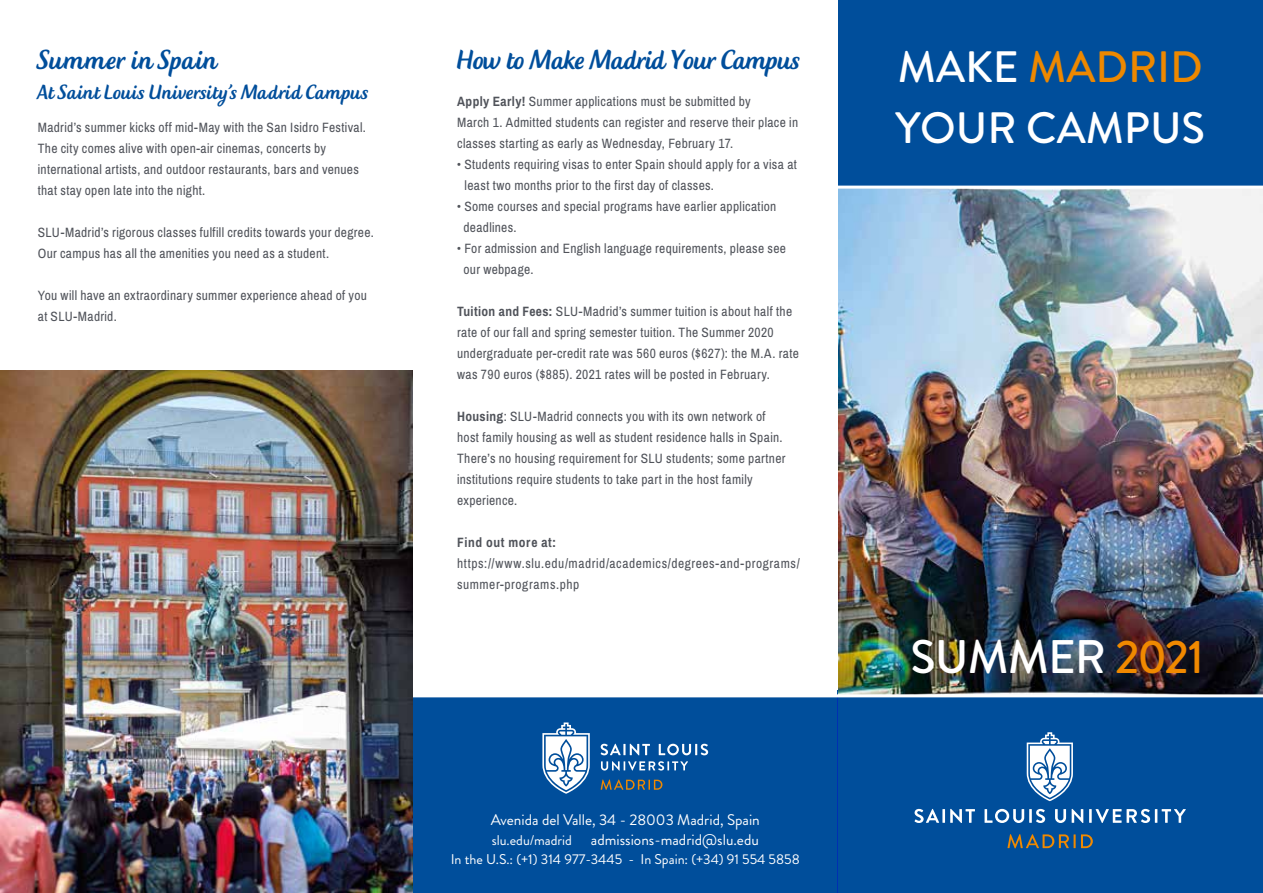
<style>
.page{position:relative;width:1263px;height:893px;background:#fff}
.page>*{position:absolute;margin:0;border:0;box-sizing:border-box;transform-origin:0 0}
.t1{font:500 47.1px "Brandon Grotesque";letter-spacing:-.02em;color:#fff}
.t2{font:500 43.8px/61.5px "Brandon Grotesque";color:#fff}
.t3{font:36px "Creamy Script";letter-spacing:-.01em;color:#004e9b}
.t4{font:36px "Creamy Script";letter-spacing:.03em;color:#004e9b}
.t5{font:27px "Creamy Script";letter-spacing:.03em;color:#004e9b}
.t6{font:15.45px/19.5px "Brandon Grotesque";color:#fff}
.t7{font:14.1px "Brandon Grotesque";color:#fff}
.t8{font:13.5px/21px "Archivo Narrow";letter-spacing:.025em;color:#50535a}
.t9{font:13.5px/21px "Archivo Narrow";letter-spacing:.045em;color:#50535a}
.t10{font:700 13.5px "Archivo Narrow";letter-spacing:.045em;color:#50535a}
.s1{font-weight:700}
.s2{font-size:14.1px}
.s3{color:#ed8800}
.s4{color:#f08900}
</style>
<div class="page">
<div style="left:838px;top:691px;width:425px;height:202px;background:#004e9b"></div>
<div style="left:838px;top:0;width:425px;height:187px;background:#004e9b"></div>
<img style="left:838px;top:189px;width:425px;height:505px">
<div style="left:413px;top:696px;width:425px;height:197px;background:#004e9b"></div>
<svg style="left:914px;top:809px;width:272px;height:14px"></svg>
<svg style="left:1007px;top:834px;width:62px;height:14px"></svg>
<hr style="left:1073px;top:834px;width:3px;height:14px;background:#f08900">
<svg style="left:1081px;top:834px;width:12px;height:14px"></svg>
<svg style="left:1027px;top:732px;width:46px;height:69px"></svg>
<hr style="left:837px;top:186px;width:426px;height:3px;background:#fff">
<hr style="left:413px;top:694px;width:850px;height:3px;background:#fff">
<img style="left:1px;top:371px;width:412px;height:522px">
<svg style="left:601px;top:779px;width:61px;height:11px"></svg>
<svg style="left:601px;top:744px;width:107px;height:26px"></svg>
<svg style="left:542px;top:722px;width:48px;height:72px"></svg>
<h3 class="t4" style="left:38px;top:43px;width:181px">Summer in Spain</h3>
<h3 class="t5" style="left:38px;top:79px;width:332px">At Saint Louis University’s Madrid Campus</h3>
<p class="t8" style="left:38px;top:117px;width:330px">Madrid’s summer kicks off mid-May with the San Isidro Festival.<br>The city comes alive with open-air cinemas, concerts by international artists, and outdoor restaurants, bars and venues that stay open late into the night.</p>
<p class="t8" style="left:38px;top:222px;width:337px">SLU-Madrid’s rigorous classes fulfill credits towards your degree.<br>Our campus has all the amenities you need as a student.</p>
<p class="t8" style="left:38px;top:285px;width:331px">You will have an extraordinary summer experience ahead of you at SLU-Madrid.</p>
<h3 class="t3" style="left:457px;top:43px;width:344px">How to Make Madrid Your Campus</h3>
<p class="t8" style="left:457px;top:91px;width:343px"><span class="s1">Apply Early!</span> Summer applications must be submitted by<br>March 1. Admitted students can register and reserve their place in classes starting as early as Wednesday, February 17.</p>
<p class="t8" style="left:465px;top:154px;width:334px;text-indent:-8px">• Students requiring visas to enter Spain should apply for a visa at least two months prior to the first day of classes.</p>
<p class="t8" style="left:464px;top:196px;width:314px;text-indent:-6px">• Some courses and special programs have earlier application deadlines.</p>
<p class="t8" style="left:464px;top:238px;width:324px;text-indent:-6px">• For admission and English language requirements, please see our webpage.</p>
<p class="t8" style="left:457px;top:301px;width:343px"><span class="s1">Tuition and Fees:</span> SLU-Madrid’s summer tuition is about half the rate of our fall and spring semester tuition. The Summer 2020 undergraduate per-credit rate was 560 euros ($627): the M.A. rate was 790 euros ($885). 2021 rates will be posted in February.</p>
<p class="t8" style="left:457px;top:406px;width:330px"><span class="s1">Housing</span>: SLU-Madrid connects you with its own network of host family housing as well as student residence halls in Spain.<br>There’s no housing requirement for SLU students; some partner institutions require students to take part in the host family experience.</p>
<p class="t10" style="left:457px;top:534px;width:100px">Find out more at:</p>
<p class="t9" style="left:457px;top:553px;width:344px">https://www.slu.edu/madrid/academics/degrees-and-programs/ summer-programs.php</p>
<p class="t6" style="left:491px;top:811px;width:271px">Avenida del Valle, 34 - 28003 Madrid, Spain <span class="s2">slu.edu/madrid</span> admissions-madrid@slu.edu</p>
<p class="t7" style="left:451px;top:850px;width:351px">In the U.S.: (+1) 314 977-3445 - In Spain: (+34) 91 554 5858</p>
<h2 class="t2" style="left:895px;top:37px;width:311px">MAKE <span class="s3">MADRID<br></span>YOUR CAMPUS</h2>
<h1 class="t1" style="left:910px;top:624px;width:295px">SUMMER <span class="s4">2021</span></h1>
</div>
